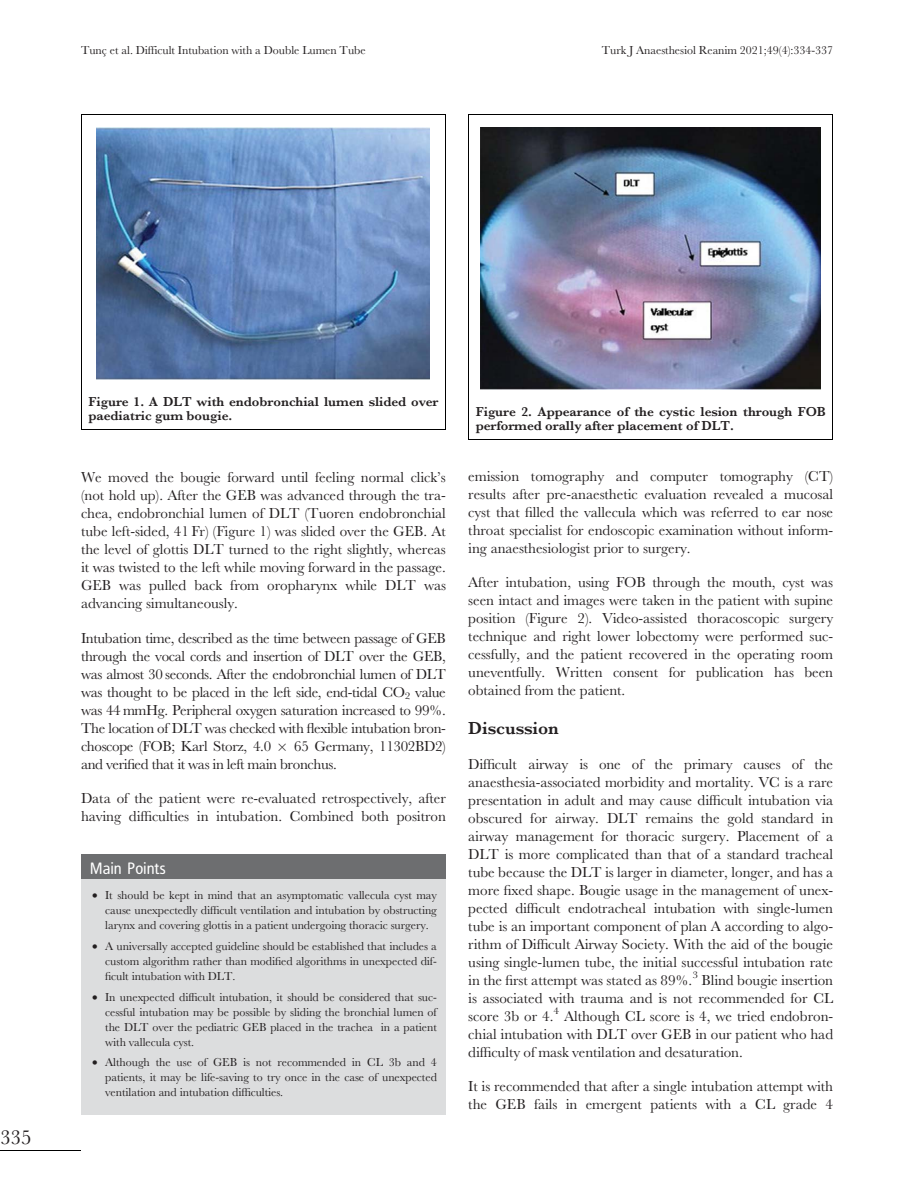
<style>
.page{position:relative;width:918px;height:1188px;background:#fff}
.page>*{position:absolute;margin:0;border:0;box-sizing:border-box;transform-origin:0 0}
.t1{font:21px "Adv OT9 ea 95238";color:#231f20}
.t2{font:18px "Adv O Tf 96860 da";color:#231f20}
.t3{font:16.5px "Adv OT5 f 8 a 2290";color:#fff}
.t4{font:15px/18px "Adv OT9 ea 95238";color:#231f20;text-align:justify}
.t5{font:15px/18px "Adv OT9 ea 95238";letter-spacing:-.02em;color:#231f20}
.t6{font:13.5px/13.5px "Adv O Tf 96860 da";color:#231f20}
.t7{font:12px/15px "Adv OT9 ea 95238";color:#231f20;text-align:justify}
</style>
<div class="page">
<hr style="left:468px;top:114px;width:365px;height:1px;background:#000">
<hr style="left:468px;top:114px;width:1px;height:293px;background:#000">
<hr style="left:832px;top:114px;width:1px;height:293px;background:#000">
<hr style="left:468px;top:439px;width:365px;height:1px;background:#000">
<svg style="left:468px;top:407px;width:1px;height:32px"></svg>
<svg style="left:832px;top:407px;width:1px;height:32px"></svg>
<img style="left:481px;top:127px;width:340px;height:262px">
<hr style="left:81px;top:114px;width:365px;height:1px;background:#000">
<hr style="left:81px;top:114px;width:1px;height:283px;background:#000">
<hr style="left:445px;top:114px;width:1px;height:283px;background:#000">
<hr style="left:81px;top:429px;width:365px;height:1px;background:#000">
<svg style="left:81px;top:397px;width:1px;height:32px"></svg>
<svg style="left:445px;top:397px;width:1px;height:32px"></svg>
<img style="left:97px;top:127px;width:333px;height:253px">
<div style="left:81px;top:855px;width:365px;height:260px;background:#dcddde"></div>
<div style="left:81px;top:854px;width:365px;height:25px;background:#6d6e70"></div>
<hr style="left:0;top:1150px;width:81px;height:1px;background:#000">
<p class="t7" style="left:81px;top:44px;width:286px">Tunc¸ et al. Difficult Intubation with a Double Lumen Tube</p>
<p class="t7" style="left:602px;top:44px;width:233px">Turk J Anaesthesiol Reanim 2021;49(4):334-337</p>
<p class="t1" style="left:0;top:1130px;width:33px">335</p>
<p class="t6" style="left:89px;top:397px;width:351px">Figure 1. A DLT with endobronchial lumen slided over paediatric gum bougie.</p>
<p class="t4" style="left:81px;top:470px;width:366px">We moved the bougie forward until feeling normal click’s (not hold up). After the GEB was advanced through the tra&shy;chea, endobronchial lumen of DLT (Tuoren endobronchial tube left-sided, 41 Fr) (Figure 1) was slided over the GEB. At the level of glottis DLT turned to the right slightly, whereas it was twisted to the left while moving forward in the passage.<br>GEB was pulled back from oropharynx while DLT was advancing simultaneously.</p>
<p class="t4" style="left:81px;top:630px;width:366px">Intubation time, described as the time between passage of GEB through the vocal cords and insertion of DLT over the GEB, was almost 30 seconds. After the endobronchial lumen of DLT was thought to be placed in the left side, end-tidal CO<sub>2</sub> value was 44 mmHg. Peripheral oxygen saturation increased to 99%.<br>The location of DLT was checked with flexible intubation bron&shy;choscope (FOB; Karl Storz, 4.0</p>
<p class="t5" style="left:81px;top:738px;width:366px;text-indent:213px">65 Germany, 11302BD2) and verified that it was in left main bronchus.</p>
<p class="t4" style="left:81px;top:791px;width:366px">Data of the patient were re-evaluated retrospectively, after having difficulties in intubation. Combined both positron</p>
<p class="t3" style="left:90px;top:862px;width:77px">Main Points</p>
<p class="t7" style="left:105px;top:889px;width:333px;text-indent:-13px">• It should be kept in mind that an asymptomatic vallecula cyst may cause unexpectedly difficult ventilation and intubation by obstructing larynx and covering glottis in a patient undergoing thoracic surgery.</p>
<p class="t7" style="left:105px;top:940px;width:333px;text-indent:-13px">• A universally accepted guideline should be established that includes a custom algorithm rather than modified algorithms in unexpected dif&shy;ficult intubation with DLT.</p>
<p class="t7" style="left:105px;top:991px;width:333px;text-indent:-13px">• In unexpected difficult intubation, it should be considered that suc&shy;cessful intubation may be possible by sliding the bronchial lumen of the DLT over the pediatric GEB placed in the trachea in a patient with vallecula cyst.</p>
<p class="t7" style="left:105px;top:1056px;width:333px;text-indent:-13px">• Although the use of GEB is not recommended in CL 3b and 4 patients, it may be life-saving to try once in the case of unexpected ventilation and intubation difficulties.</p>
<p class="t6" style="left:476px;top:407px;width:351px">Figure 2. Appearance of the cystic lesion through FOB performed orally after placement of DLT.</p>
<p class="t4" style="left:468px;top:468px;width:366px">emission tomography and computer tomography (CT) results after pre-anaesthetic evaluation revealed a mucosal cyst that filled the vallecula which was referred to ear nose throat specialist for endoscopic examination without inform&shy;ing anaesthesiologist prior to surgery.</p>
<p class="t4" style="left:468px;top:575px;width:366px">After intubation, using FOB through the mouth, cyst was seen intact and images were taken in the patient with supine position (Figure 2). Video-assisted thoracoscopic surgery technique and right lower lobectomy were performed suc&shy;cessfully, and the patient recovered in the operating room uneventfully. Written consent for publication has been obtained from the patient.</p>
<p class="t2" style="left:468px;top:721px;width:92px">Discussion</p>
<p class="t4" style="left:468px;top:757px;width:366px">Difficult airway is one of the primary causes of the anaesthesia-associated morbidity and mortality. VC is a rare presentation in adult and may cause difficult intubation via obscured for airway. DLT remains the gold standard in airway management for thoracic surgery. Placement of a DLT is more complicated than that of a standard tracheal tube because the DLT is larger in diameter, longer, and has a more fixed shape. Bougie usage in the management of unex&shy;pected difficult endotracheal intubation with single-lumen tube is an important component of plan A according to algo&shy;rithm of Difficult Airway Society. With the aid of the bougie using single-lumen tube, the initial successful intubation rate in the first attempt was stated as 89%.<sup>3</sup> Blind bougie insertion is associated with trauma and is not recommended for CL score 3b or 4.<sup>4</sup> Although CL score is 4, we tried endobron&shy;chial intubation with DLT over GEB in our patient who had difficulty of mask ventilation and desaturation.</p>
<p class="t4" style="left:468px;top:1079px;width:366px">It is recommended that after a single intubation attempt with the GEB fails in emergent patients with a CL grade 4</p>
</div>
